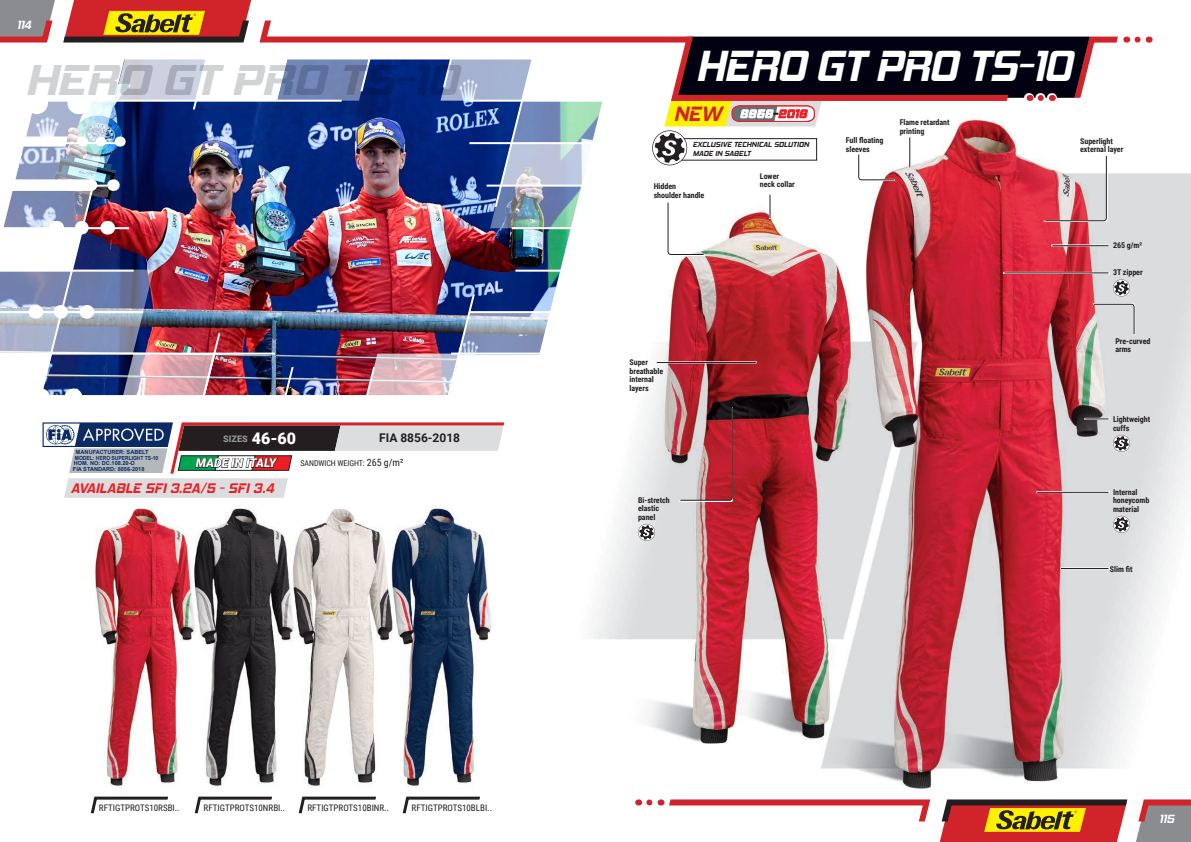
<style>
.page{position:relative;width:1191px;height:842px;background:#fff}
.page>*{position:absolute;margin:0;border:0;box-sizing:border-box;transform-origin:0 0}
.t1{font:italic 700 44px "Hemi Head Rg";letter-spacing:-.01em;color:#d1d2d4;scale:1.1 1}
.t2{font:italic 700 44px "Hemi Head Rg";letter-spacing:-.03em;color:#fff}
.t3{font:italic 700 14px "Hemi Head Rg";color:#ee1d23}
.t4{font:700 12px "Roboto";color:#231f20}
.t5{font:italic 900 12px "Roboto";color:#fff}
.t6{font:italic 700 12px "Hemi Head Rg";letter-spacing:-.01em;color:#fff}
.t7{font:italic 700 11.9px "Hemi Head Rg";letter-spacing:.05em;color:#fff}
.t8{font:9px "Roboto Condensed";color:#231f20}
.t9{font:900 9px "Roboto";color:#939598}
.t10{font:700 8px/8.5px "Roboto Condensed";letter-spacing:-.005em;color:#231f20}
.t11{font:8px "Roboto Condensed";letter-spacing:-.01em;color:#231f20}
.t12{font:italic 700 7.4px/9px "Hemi Head Rg";color:#231f20}
.t13{font:700 5.6px "Arial";color:#0c2b65}
.t14{font:700 5.6px "Arial";color:#0c2b65;scale:.9 1}
.s1{font-size:16px;color:#fff}
.s2{font-size:10px}
.s3{font-size:20.9px;color:#d1232a}
.s4{color:#231f20}
.s5{color:#ee1d23}
</style>
<div class="page">
<img style="left:589px;top:36px;width:602px;height:770px">
<svg style="left:90px;top:796px;width:78px;height:18px"></svg>
<svg style="left:194px;top:796px;width:78px;height:18px"></svg>
<svg style="left:298px;top:796px;width:78px;height:18px"></svg>
<svg style="left:402px;top:796px;width:78px;height:18px"></svg>
<img style="left:95px;top:507px;width:397px;height:279px">
<svg style="left:638px;top:524px;width:17px;height:17px"></svg>
<hr style="left:1060px;top:567px;width:49px;height:2px;background:#fff">
<hr style="left:1061px;top:568px;width:47px;height:1px;background:#231f20">
<svg style="left:1113px;top:516px;width:17px;height:17px"></svg>
<svg style="left:649px;top:796px;width:542px;height:46px"></svg>
<img style="left:0;top:0;width:1149px;height:500px">
<h3 class="t6" style="left:17px;top:17px;width:16px">114</h3>
<h1 class="t1" style="left:24px;top:54px;width:396px">HERO GT PRO TS-10</h1>
<p class="t13" style="left:76px;top:449px;width:74px">MANUFACTURER: SABELT</p>
<p class="t14" style="left:75px;top:455px;width:94px">MODEL: HERO SUPERLIGHT TS-10</p>
<p class="t13" style="left:74px;top:460px;width:62px">HOM. NO: DC.108.20-O</p>
<p class="t13" style="left:73px;top:466px;width:73px">FIA STANDARD: 8856-2018</p>
<p class="t9" style="left:223px;top:432px;width:74px">SIZES <span class="s1">46-60</span></p>
<h3 class="t4" style="left:379px;top:430px;width:82px">FIA 8856-2018</h3>
<h3 class="t5" style="left:196px;top:455px;width:82px">MADE IN ITALY</h3>
<p class="t11" style="left:300px;top:457px;width:104px">SANDWICH WEIGHT: <span class="s2">265 g/m²</span></p>
<h2 class="t3" style="left:71px;top:479px;width:205px">AVAILABLE SFI 3.2A/5 - SFI 3.4</h2>
<p class="t8" style="left:99px;top:801px;width:82px">RFTIGTPROTS10RSBI..</p>
<p class="t8" style="left:204px;top:801px;width:83px">RFTIGTPROTS10NRBI..</p>
<p class="t8" style="left:307px;top:801px;width:83px">RFTIGTPROTS10BINR..</p>
<p class="t8" style="left:411px;top:801px;width:82px">RFTIGTPROTS10BLBI..</p>
<h1 class="t2" style="left:695px;top:39px;width:378px">HERO GT PRO TS-10</h1>
<h3 class="t7" style="left:673px;top:107px;width:134px"><span class="s3">NEW</span> 8856<span class="s4">-</span><span class="s5">2018</span></h3>
<p class="t12" style="left:693px;top:140px;width:118px">EXCLUSIVE TECHNICAL SOLUTION<br>MADE IN SABELT</p>
<p class="t10" style="left:653px;top:182px;width:52px">Hidden shoulder handle</p>
<p class="t10" style="left:760px;top:172px;width:36px">Lower neck collar</p>
<p class="t10" style="left:845px;top:136px;width:39px">Full floating sleeves</p>
<p class="t10" style="left:899px;top:118px;width:51px">Flame retardant printing</p>
<p class="t10" style="left:629px;top:358px;width:35px">Super breathable internal layers</p>
<p class="t10" style="left:638px;top:495px;width:33px">Bi-stretch elastic panel</p>
<p class="t10" style="left:1080px;top:136px;width:45px">Superlight external layer</p>
<p class="t10" style="left:1113px;top:241px;width:30px">265 g/m²</p>
<p class="t10" style="left:1113px;top:268px;width:31px">3T zipper</p>
<p class="t10" style="left:1115px;top:336px;width:37px">Pre-curved arms</p>
<p class="t10" style="left:1113px;top:415px;width:39px">Lightweight cuffs</p>
<p class="t10" style="left:1113px;top:487px;width:38px">Internal honeycomb material</p>
<p class="t10" style="left:1109px;top:564px;width:24px">Slim fit</p>
<h3 class="t6" style="left:1159px;top:811px;width:17px">115</h3>
</div>
